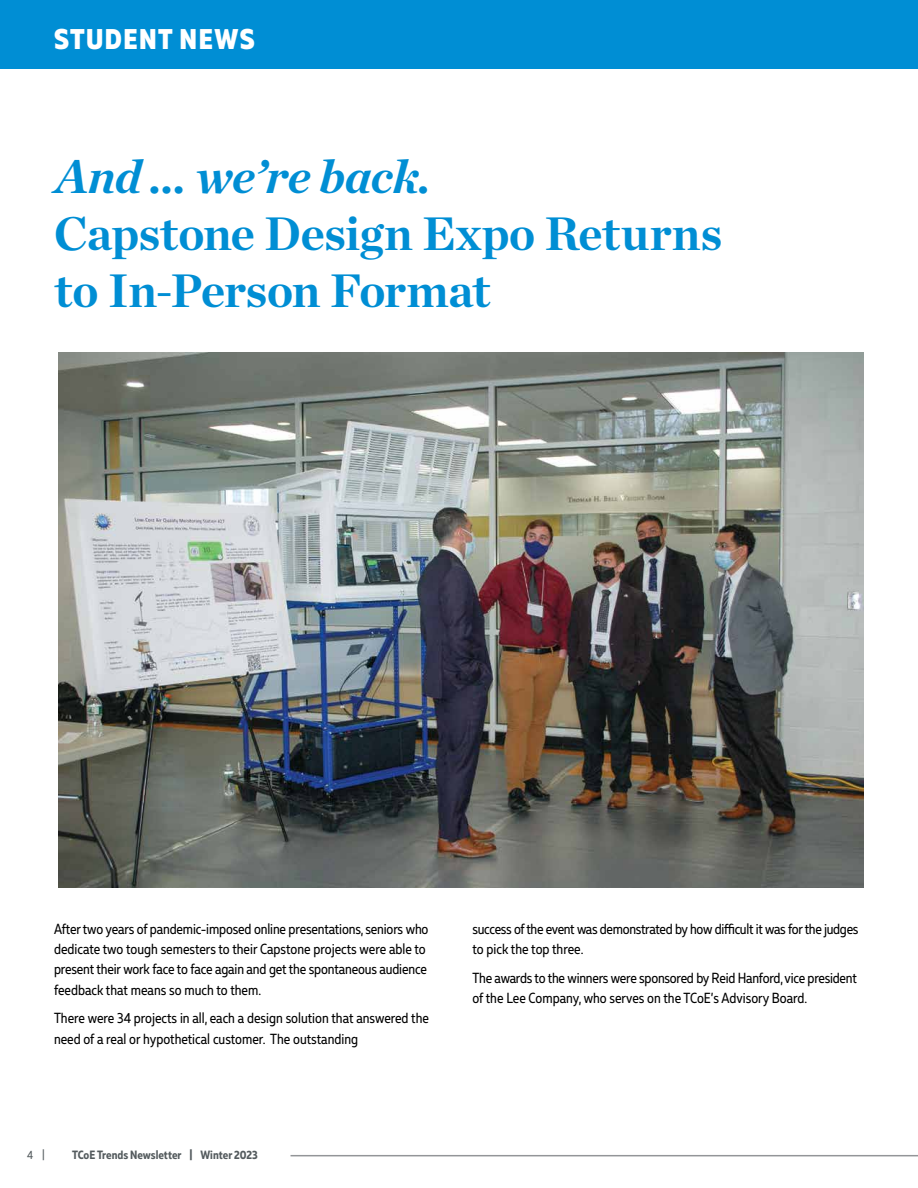
<style>
.page{position:relative;width:918px;height:1188px;background:#fff}
.page>*{position:absolute;margin:0;border:0;box-sizing:border-box;transform-origin:0 0}
.t1{font:700 48px/57px "Chronicle Deck";letter-spacing:-.005em;color:#008ed4}
.t2{font:italic 700 48px "Chronicle Deck";letter-spacing:-.01em;color:#008ed4}
.t3{font:800 28.5px "Muller Narrow";letter-spacing:.05em;color:#fff}
.t4{font:14.7px/20.2px "Muller Narrow";letter-spacing:-.01em;color:#000}
.t5{font:700 12px "Muller Narrow";color:#545b5e}
.t6{font:12px "Muller Narrow";color:#545b5e}
</style>
<div class="page">
<hr style="left:291px;top:1155px;width:627px;height:1px;background:#939598">
<div style="left:0;top:0;width:918px;height:69px;background:#008ed4"></div>
<img style="left:58px;top:352px;width:806px;height:536px">
<h2 class="t3" style="left:54px;top:21px;width:202px">STUDENT NEWS</h2>
<h1 class="t2" style="left:54px;top:137px;width:379px">And … we’re back.</h1>
<h1 class="t1" style="left:54px;top:202px;width:670px">Capstone Design Expo Returns to In-Person Format</h1>
<p class="t4" style="left:54px;top:918px;width:376px">After two years of pandemic-imposed online presentations, seniors who dedicate two tough semesters to their Capstone projects were able to present their work face to face again and get the spontaneous audience feedback that means so much to them.</p>
<p class="t4" style="left:54px;top:1008px;width:376px">There were 34 projects in all, each a design solution that answered the need of a real or hypothetical customer. The outstanding</p>
<p class="t6" style="left:27px;top:1148px;width:19px">4 |</p>
<p class="t5" style="left:72px;top:1148px;width:187px">TCoE Trends Newsletter | Winter 2023</p>
<p class="t4" style="left:472px;top:919px;width:387px">success of the event was demonstrated by how difficult it was for the judges to pick the top three.</p>
<p class="t4" style="left:472px;top:968px;width:386px">The awards to the winners were sponsored by Reid Hanford, vice president of the Lee Company, who serves on the TCoE’s Advisory Board.</p>
</div>
